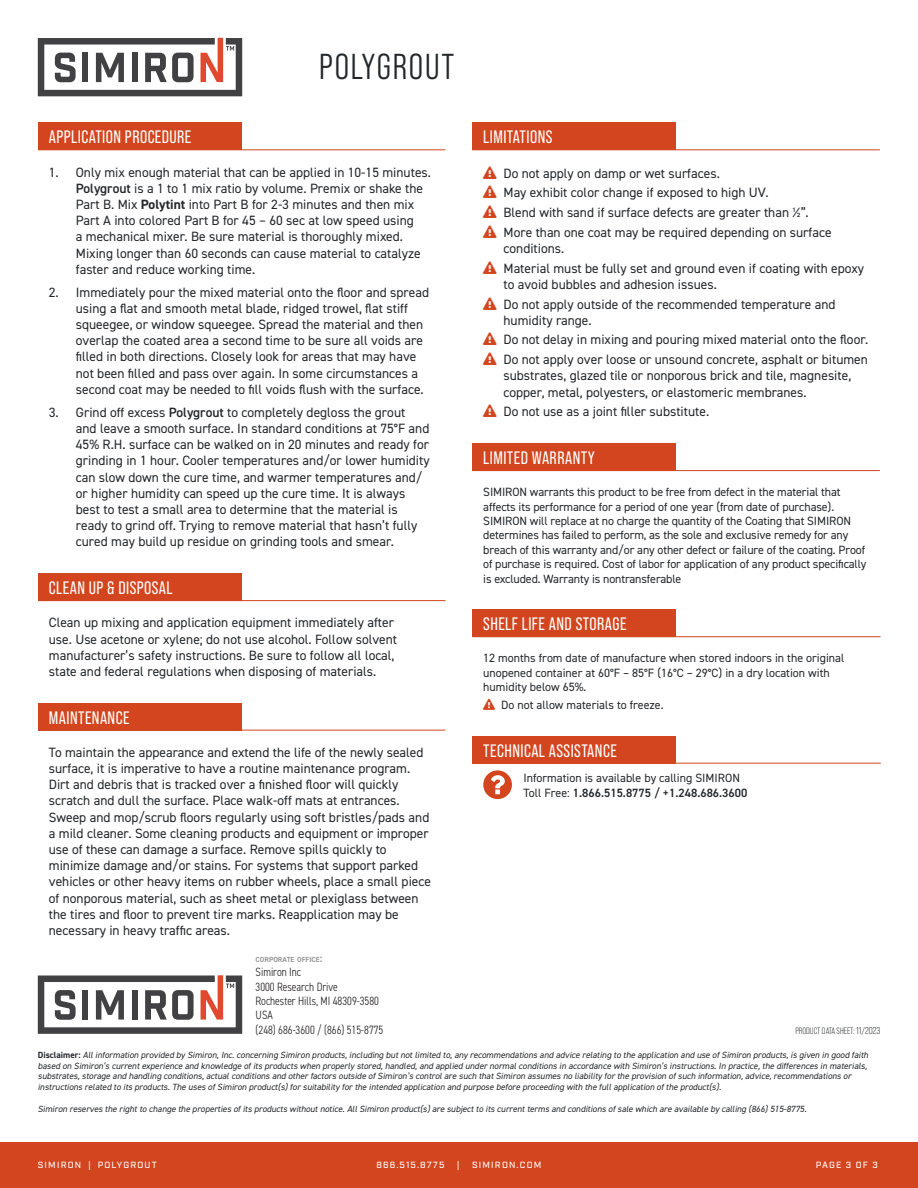
<style>
.page{position:relative;width:918px;height:1188px;background:#fff}
.page>*{position:absolute;margin:0;border:0;box-sizing:border-box;transform-origin:0 0}
.t1{font:36px "Bebas Neue Pro Middle";letter-spacing:.05em;color:#24272a}
.t2{font:18px "Bebas Neue Pro";letter-spacing:.025em;color:#fff}
.t3{font:13.5px/16.2px "DIN2014";color:#24272a}
.t4{font:12px/14.4px "DIN2014";letter-spacing:-.01em;color:#24272a}
.t5{font:300 condensed 12px/14.4px "DIN2014";color:#231f20}
.t6{font:9.15px "Bebas Neue Pro";color:#24272a}
.t7{font:italic 9px/10.8px "DIN2014";color:#24272a}
.t8{font:500 9px "Industry";letter-spacing:.13em;color:#fff}
.t9{font:700 7.35px "DIN2014";color:#98989a}
.s1{font-weight:600}
.s2{font-weight:700}
.s3{color:#d2451e}
.s4{font-size:10.5px}
.s5{font-weight:700;font-style:normal}
.s6{font-size:10.05px}
</style>
<div class="page">
<div style="left:0;top:1142px;width:918px;height:46px;background:#d2451e"></div>
<svg style="left:38px;top:38px;width:204px;height:58px"></svg>
<div style="left:472px;top:123px;width:204px;height:27px;background:#d2451e"></div>
<hr style="left:676px;top:149px;width:204px;height:1px;background:#d2451e">
<div style="left:472px;top:443px;width:204px;height:28px;background:#d2451e"></div>
<hr style="left:676px;top:470px;width:204px;height:1px;background:#d2451e">
<svg style="left:38px;top:975px;width:204px;height:59px"></svg>
<div style="left:38px;top:123px;width:203px;height:27px;background:#d2451e"></div>
<hr style="left:241px;top:149px;width:204px;height:1px;background:#d2451e">
<div style="left:38px;top:573px;width:203px;height:28px;background:#d2451e"></div>
<hr style="left:241px;top:600px;width:204px;height:1px;background:#d2451e">
<div style="left:38px;top:703px;width:203px;height:27px;background:#d2451e"></div>
<hr style="left:38px;top:730px;width:203px;height:1px;background:#d2451e">
<hr style="left:241px;top:730px;width:204px;height:1px;background:#d2451e">
<div style="left:472px;top:736px;width:204px;height:27px;background:#d2451e"></div>
<hr style="left:472px;top:763px;width:46px;height:1px;background:#d2451e">
<hr style="left:518px;top:763px;width:158px;height:1px;background:#d2451e">
<hr style="left:676px;top:763px;width:205px;height:1px;background:#d2451e">
<svg style="left:483px;top:770px;width:29px;height:29px"></svg>
<div style="left:472px;top:610px;width:204px;height:27px;background:#d2451e"></div>
<hr style="left:676px;top:636px;width:204px;height:1px;background:#d2451e">
<h1 class="t1" style="left:319px;top:46px;width:137px">POLYGROUT</h1>
<h2 class="t2" style="left:49px;top:127px;width:144px">APPLICATION PROCEDURE</h2>
<p class="t3" style="left:76px;top:164px;width:357px;text-indent:-27px">1. Only mix enough material that can be applied in 10-15 minutes.<br><span class="s1">Polygrout</span> is a 1 to 1 mix ratio by volume. Premix or shake the Part B. Mix <span class="s2">Polytint</span> into Part B for 2-3 minutes and then mix Part A into colored Part B for 45 – 60 sec at low speed using<br>a mechanical mixer. Be sure material is thoroughly mixed.<br>Mixing longer than 60 seconds can cause material to catalyze faster and reduce working time.</p>
<p class="t3" style="left:76px;top:284px;width:355px;text-indent:-27px">2. Immediately pour the mixed material onto the floor and spread using a flat and smooth metal blade, ridged trowel, flat stiff squeegee, or window squeegee. Spread the material and then overlap the coated area a second time to be sure all voids are filled in both directions. Closely look for areas that may have not been filled and pass over again. In some circumstances a second coat may be needed to fill voids flush with the surface.</p>
<p class="t3" style="left:76px;top:404px;width:355px;text-indent:-27px">3. Grind off excess <span class="s1">Polygrout</span> to completely degloss the grout<br>and leave a smooth surface. In standard conditions at 75°F and 45% R.H. surface can be walked on in 20 minutes and ready for grinding in 1 hour. Cooler temperatures and/or lower humidity can slow down the cure time, and warmer temperatures and/ or higher humidity can speed up the cure time. It is always best to test a small area to determine that the material is ready to grind off. Trying to remove material that hasn’t fully cured may build up residue on grinding tools and smear.</p>
<h2 class="t2" style="left:49px;top:578px;width:125px">CLEAN UP &amp; DISPOSAL</h2>
<p class="t3" style="left:49px;top:614px;width:350px">Clean up mixing and application equipment immediately after use. Use acetone or xylene; do not use alcohol. Follow solvent manufacturer’s safety instructions. Be sure to follow all local, state and federal regulations when disposing of materials.</p>
<h2 class="t2" style="left:49px;top:707px;width:82px">MAINTENANCE</h2>
<p class="t3" style="left:49px;top:744px;width:384px">To maintain the appearance and extend the life of the newly sealed surface, it is imperative to have a routine maintenance program.<br>Dirt and debris that is tracked over a finished floor will quickly scratch and dull the surface. Place walk-off mats at entrances.<br>Sweep and mop/scrub floors regularly using soft bristles/pads and a mild cleaner. Some cleaning products and equipment or improper use of these can damage a surface. Remove spills quickly to minimize damage and/or stains. For systems that support parked vehicles or other heavy items on rubber wheels, place a small piece of nonporous material, such as sheet metal or plexiglass between the tires and floor to prevent tire marks. Reapplication may be necessary in heavy traffic areas.</p>
<h2 class="t2" style="left:483px;top:740px;width:135px">TECHNICAL ASSISTANCE</h2>
<h2 class="t2" style="left:483px;top:127px;width:71px">LIMITATIONS</h2>
<p class="t3" style="left:483px;top:165px;width:238px"><span class="s3">❑</span> Do not apply on damp or wet surfaces.</p>
<p class="t3" style="left:483px;top:184px;width:287px"><span class="s3">❑</span> May exhibit color change if exposed to high UV.</p>
<p class="t3" style="left:483px;top:204px;width:327px"><span class="s3">❑</span> Blend with sand if surface defects are greater than ½”.</p>
<p class="t3" style="left:504px;top:224px;width:330px;text-indent:-20px"><span class="s3">❑</span> More than one coat may be required depending on surface conditions.</p>
<p class="t3" style="left:504px;top:260px;width:362px;text-indent:-20px"><span class="s3">❑</span> Material must be fully set and ground even if coating with epoxy to avoid bubbles and adhesion issues.</p>
<p class="t3" style="left:504px;top:296px;width:334px;text-indent:-20px"><span class="s3">❑</span> Do not apply outside of the recommended temperature and humidity range.</p>
<p class="t3" style="left:483px;top:331px;width:387px"><span class="s3">❑</span> Do not delay in mixing and pouring mixed material onto the floor.</p>
<p class="t3" style="left:504px;top:351px;width:366px;text-indent:-20px"><span class="s3">❑</span> Do not apply over loose or unsound concrete, asphalt or bitumen substrates, glazed tile or nonporous brick and tile, magnesite, copper, metal, polyesters, or elastomeric membranes.</p>
<p class="t3" style="left:483px;top:403px;width:227px"><span class="s3">❑</span> Do not use as a joint filler substitute.</p>
<h2 class="t2" style="left:483px;top:448px;width:113px">LIMITED WARRANTY</h2>
<p class="t4" style="left:483px;top:485px;width:385px">SIMIRON warrants this product to be free from defect in the material that affects its performance for a period of one year (from date of purchase).<br>SIMIRON will replace at no charge the quantity of the Coating that SIMIRON determines has failed to perform, as the sole and exclusive remedy for any breach of this warranty and/or any other defect or failure of the coating. Proof of purchase is required. Cost of labor for application of any product specifically is excluded. Warranty is nontransferable</p>
<h2 class="t2" style="left:483px;top:614px;width:145px">SHELF LIFE AND STORAGE</h2>
<p class="t4" style="left:483px;top:651px;width:363px">12 months from date of manufacture when stored indoors in the original unopened container at 60°F – 85°F (16°C – 29°C) in a dry location with humidity below 65%.</p>
<p class="t4" style="left:483px;top:697px;width:182px"><span class="s3">❑</span> Do not allow materials to freeze.</p>
<p class="t4" style="left:524px;top:771px;width:225px">Information is available by calling SIMIRON<br>Toll Free: <span class="s1">1.866.515.8775 / +1.248.686.3600</span></p>
<p class="t9" style="left:256px;top:954px;width:68px">CORPORATE OFFICE<span class="s4">:</span></p>
<p class="t5" style="left:256px;top:965px;width:129px">Simiron Inc<br>3000 Research Drive<br>Rochester Hills, MI 48309-3580<br>USA<br>(248) 686-3600 / (866) 515-8775</p>
<p class="t7" style="left:38px;top:1049px;width:834px"><span class="s5">D i s c l a i m e r :</span> Allinformation provided by Simiron,Inc.concerning Simiron products,including butnotlimited to,any recommendations and advice relating to the application and use ofSimiron products,is given in good faith based on Simiron’s currentexperience and knowledge ofits products when properly stored,handled,and applied undernormalconditions in accordance with Simiron’s instructions.In practice,the differences in materials, substrates,storage and handling conditions,actualconditions and otherfactors outside ofSimiron’s controlare such thatSimiron assumes no liability forthe provision ofsuch information,advice,recommendations or instructions related to its products.The uses ofSimiron product(s)forsuitability forthe intended application and purpose before proceeding with the fullapplication ofthe product(s).</p>
<p class="t7" style="left:38px;top:1103px;width:772px">Simiron reserves the rightto change the properties ofits products withoutnotice.AllSimiron product(s)are subjectto its currentterms and conditions ofsale which are available by calling (866)515-8775.</p>
<p class="t6" style="left:795px;top:1026px;width:86px">PRODUCT DATA SHEET: <span class="s6">11/2023</span></p>
<p class="t8" style="left:38px;top:1160px;width:120px">SIMIRON | POLYGROUT</p>
<p class="t8" style="left:377px;top:1160px;width:69px">866.515.8775</p>
<p class="t8" style="left:457px;top:1160px;width:4px">|</p>
<p class="t8" style="left:472px;top:1160px;width:71px">SIMIRON.COM</p>
<p class="t8" style="left:816px;top:1160px;width:64px">PAGE 3 OF 3</p>
</div>
